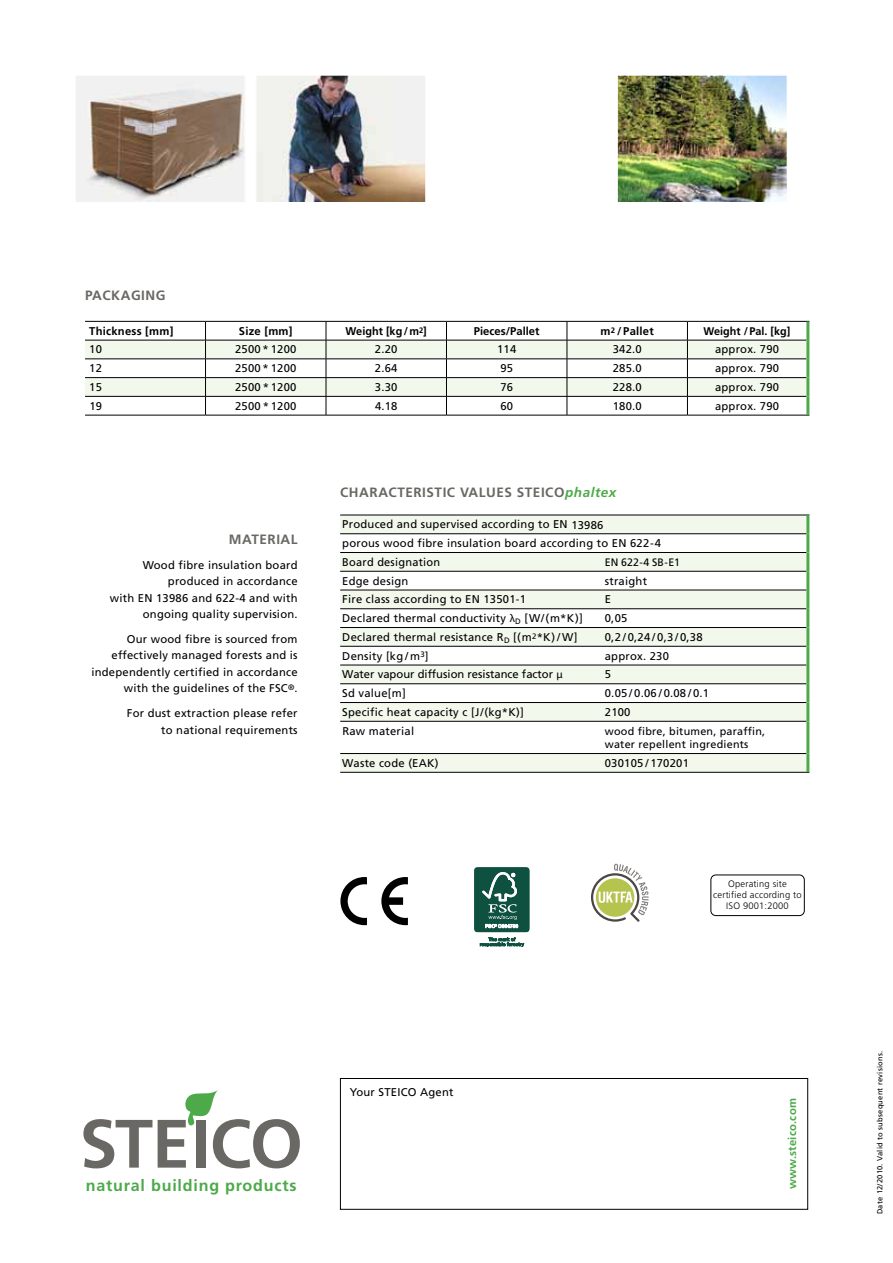
<style>
.page{position:relative;width:893px;height:1263px;background:#fff}
.page>*{position:absolute;margin:0;border:0;box-sizing:border-box;transform-origin:0 0}
.t1{font:700 16.05px "Frutiger";letter-spacing:.05em;color:#4da94a}
.t2{font:700 13.5px "Frutiger";letter-spacing:.04em;color:#6a6864}
.t3{font:italic 700 13.5px "Frutiger";letter-spacing:.04em;color:#4da94a}
.t4{font:11.25px/16.5px "Frutiger";letter-spacing:.02em;color:#000;text-align:right}
.t5{font:700 11.25px "Frutiger";letter-spacing:.02em;color:#000}
.t6{font:11.25px "Frutiger";color:#000}
.t7{font:700 11.25px "Frutiger";letter-spacing:.02em;color:#4da94a}
.t8{font:700 11.1px "Frutiger";color:#000}
.t9{font:10.8px/13.5px "Frutiger";letter-spacing:.02em;color:#000}
.t10{font:300 9.3px/11.2px "Frutiger";letter-spacing:.02em;color:#000;text-align:center}
.t11{font:7.5px "Frutiger";letter-spacing:.03em;color:#000}
.s1{font-family:"Myriad Pro"}
</style>
<div class="page">
<svg style="left:340px;top:516px;width:466px;height:130px;fill:#f3f8ed"></svg>
<svg style="left:340px;top:666px;width:466px;height:106px;fill:#f3f8ed"></svg>
<hr style="left:340px;top:515px;width:469px;height:1px;background:#000">
<hr style="left:340px;top:533px;width:466px;height:1px;background:#000">
<hr style="left:340px;top:552px;width:466px;height:1px;background:#000">
<hr style="left:340px;top:571px;width:466px;height:1px;background:#000">
<hr style="left:340px;top:590px;width:466px;height:1px;background:#000">
<hr style="left:340px;top:608px;width:466px;height:1px;background:#000">
<hr style="left:340px;top:627px;width:466px;height:1px;background:#000">
<hr style="left:340px;top:646px;width:466px;height:1px;background:#000">
<hr style="left:340px;top:665px;width:466px;height:1px;background:#000">
<hr style="left:340px;top:683px;width:466px;height:1px;background:#000">
<hr style="left:340px;top:702px;width:466px;height:1px;background:#000">
<hr style="left:340px;top:721px;width:466px;height:1px;background:#000">
<hr style="left:340px;top:753px;width:466px;height:1px;background:#000">
<hr style="left:340px;top:772px;width:469px;height:1px;background:#000">
<hr style="left:806px;top:515px;width:3px;height:19px;background:#4da94a">
<hr style="left:806px;top:534px;width:3px;height:18px;background:#4da94a">
<hr style="left:806px;top:552px;width:3px;height:19px;background:#4da94a">
<hr style="left:806px;top:571px;width:3px;height:19px;background:#4da94a">
<hr style="left:806px;top:590px;width:3px;height:19px;background:#4da94a">
<hr style="left:806px;top:609px;width:3px;height:18px;background:#4da94a">
<hr style="left:806px;top:627px;width:3px;height:19px;background:#4da94a">
<hr style="left:806px;top:646px;width:3px;height:19px;background:#4da94a">
<hr style="left:806px;top:665px;width:3px;height:19px;background:#4da94a">
<hr style="left:806px;top:684px;width:3px;height:18px;background:#4da94a">
<hr style="left:806px;top:702px;width:3px;height:19px;background:#4da94a">
<hr style="left:806px;top:721px;width:3px;height:32px;background:#4da94a">
<hr style="left:806px;top:753px;width:3px;height:19px;background:#4da94a">
<img style="left:257px;top:76px;width:167px;height:125px">
<div style="left:255px;top:74px;width:171px;height:129px;border:1px solid #fff"></div>
<img style="left:76px;top:76px;width:168px;height:125px">
<div style="left:74px;top:74px;width:172px;height:129px;border:1px solid #fff"></div>
<img style="left:619px;top:76px;width:167px;height:125px">
<div style="left:617px;top:74px;width:171px;height:129px;border:1px solid #fff"></div>
<hr style="left:85px;top:321px;width:121px;height:1px;background:#000">
<hr style="left:206px;top:321px;width:120px;height:1px;background:#000">
<hr style="left:326px;top:321px;width:120px;height:1px;background:#000">
<hr style="left:446px;top:321px;width:121px;height:1px;background:#000">
<hr style="left:567px;top:321px;width:120px;height:1px;background:#000">
<hr style="left:687px;top:321px;width:122px;height:1px;background:#000">
<svg style="left:85px;top:322px;width:721px;height:93px"></svg>
<hr style="left:85px;top:415px;width:121px;height:1px;background:#000">
<hr style="left:206px;top:415px;width:120px;height:1px;background:#000">
<hr style="left:326px;top:415px;width:120px;height:1px;background:#000">
<hr style="left:446px;top:415px;width:121px;height:1px;background:#000">
<hr style="left:567px;top:415px;width:120px;height:1px;background:#000">
<hr style="left:687px;top:415px;width:122px;height:1px;background:#000">
<hr style="left:806px;top:322px;width:3px;height:18px;background:#4da94a">
<hr style="left:806px;top:340px;width:3px;height:19px;background:#4da94a">
<hr style="left:806px;top:359px;width:3px;height:19px;background:#4da94a">
<hr style="left:806px;top:378px;width:3px;height:18px;background:#4da94a">
<hr style="left:806px;top:396px;width:3px;height:19px;background:#4da94a">
<svg style="left:83px;top:1119px;width:69px;height:49px"></svg>
<svg style="left:158px;top:1090px;width:142px;height:78px"></svg>
<div style="left:340px;top:1078px;width:468px;height:131px;border:1px solid #000"></div>
<svg style="left:381px;top:877px;width:27px;height:48px"></svg>
<svg style="left:340px;top:877px;width:27px;height:48px"></svg>
<div style="left:711px;top:875px;width:93px;height:41px;border:1px solid #000;border-radius:5px"></div>
<div style="left:474px;top:867px;width:55px;height:65px;background:#0f5140;border-radius:3px"></div>
<div style="left:474px;top:867px;width:55px;height:65px;border:1px solid #0f5140;border-radius:4px"></div>
<svg style="left:482px;top:872px;width:36px;height:56px"></svg>
<svg style="left:480px;top:937px;width:44px;height:10px"></svg>
<svg style="left:591px;top:864px;width:58px;height:58px"></svg>
<p class="t2" style="left:85px;top:287px;width:82px">Packaging</p>
<p class="t5" style="left:89px;top:324px;width:86px">Thickness [mm]</p>
<p class="t5" style="left:239px;top:324px;width:55px">Size [mm]</p>
<p class="t5" style="left:346px;top:324px;width:83px">Weight [kg/m<sup>2</sup>]</p>
<p class="t5" style="left:474px;top:324px;width:67px">Pieces/Pallet</p>
<p class="t5" style="left:601px;top:324px;width:55px">m<sup>2</sup> / Pallet</p>
<p class="t8" style="left:703px;top:325px;width:89px">Weight / Pal. [kg]</p>
<p class="t4" style="left:89px;top:341px;width:14px">10</p>
<p class="t4" style="left:235px;top:341px;width:63px">2500 * 1200</p>
<p class="t4" style="left:375px;top:341px;width:24px">2.20</p>
<p class="t4" style="left:497px;top:341px;width:21px">114</p>
<p class="t4" style="left:613px;top:341px;width:31px">342.0</p>
<p class="t4" style="left:715px;top:341px;width:66px">approx. 790</p>
<p class="t4" style="left:89px;top:360px;width:14px">12</p>
<p class="t4" style="left:235px;top:360px;width:63px">2500 * 1200</p>
<p class="t4" style="left:375px;top:360px;width:24px">2.64</p>
<p class="t4" style="left:500px;top:360px;width:14px">95</p>
<p class="t4" style="left:613px;top:360px;width:31px">285.0</p>
<p class="t4" style="left:715px;top:360px;width:66px">approx. 790</p>
<p class="t4" style="left:89px;top:379px;width:14px">15</p>
<p class="t4" style="left:235px;top:379px;width:63px">2500 * 1200</p>
<p class="t4" style="left:375px;top:379px;width:24px">3.30</p>
<p class="t4" style="left:500px;top:379px;width:14px">76</p>
<p class="t4" style="left:613px;top:379px;width:31px">228.0</p>
<p class="t4" style="left:715px;top:379px;width:66px">approx. 790</p>
<p class="t4" style="left:89px;top:398px;width:14px">19</p>
<p class="t4" style="left:235px;top:398px;width:63px">2500 * 1200</p>
<p class="t4" style="left:375px;top:398px;width:24px">4.18</p>
<p class="t4" style="left:500px;top:398px;width:14px">60</p>
<p class="t4" style="left:613px;top:398px;width:31px">180.0</p>
<p class="t4" style="left:715px;top:398px;width:66px">approx. 790</p>
<p class="t2" style="left:229px;top:531px;width:70px">Material</p>
<p class="t4" style="left:110px;top:556px;width:189px">Wood fibre insulation board produced in accordance<br>with EN 13986 and 622-4 and with ongoing quality supervision.</p>
<p class="t4" style="left:91px;top:631px;width:208px">Our wood fibre is sourced from effectively managed forests and is independently certified in accordance with the guidelines of the FSC<sup>®</sup>.</p>
<p class="t4" style="left:127px;top:705px;width:172px">For dust extraction please refer to national requirements</p>
<p class="t2" style="left:340px;top:484px;width:194px">characteristic values STEICO</p>
<p class="t3" style="left:565px;top:484px;width:53px">phaltex</p>
<p class="t4" style="left:342px;top:515px;width:320px;line-height:18.8px;text-align:left">Produced and supervised according to EN 13986<br>porous wood fibre insulation board according to EN 622-4<br>Board designation</p>
<p class="t9" style="left:605px;top:555px;width:77px">EN 622-4 SB-E1</p>
<p class="t4" style="left:342px;top:572px;width:68px">Edge design</p>
<p class="t4" style="left:605px;top:572px;width:44px">straight</p>
<p class="t4" style="left:342px;top:591px;width:185px">Fire class according to EN 13501-1</p>
<p class="t4" style="left:605px;top:591px;width:8px">E</p>
<p class="t4" style="left:342px;top:610px;width:242px">Declared thermal conductivity <span class="s1">λ</span><sub>D</sub> [W/(m*K)]</p>
<p class="t4" style="left:605px;top:610px;width:24px">0,05</p>
<p class="t4" style="left:342px;top:629px;width:237px">Declared thermal resistance R<sub>D</sub> [(m<sup>2</sup>*K)/W]</p>
<p class="t4" style="left:605px;top:629px;width:99px">0,2 / 0,24 / 0,3 / 0,38</p>
<p class="t4" style="left:342px;top:647px;width:88px">Density [kg / m<sup>3</sup>]</p>
<p class="t4" style="left:605px;top:647px;width:66px">approx. 230</p>
<p class="t6" style="left:342px;top:668px;width:222px">Water vapour diffusion resistance factor <span class="s1">μ</span></p>
<p class="t4" style="left:605px;top:666px;width:8px">5</p>
<p class="t4" style="left:342px;top:685px;width:65px">Sd value[m]</p>
<p class="t4" style="left:605px;top:685px;width:106px">0.05 / 0.06 / 0.08 / 0.1</p>
<p class="t4" style="left:342px;top:704px;width:183px">Specific heat capacity c [J/(kg*K)]</p>
<p class="t4" style="left:605px;top:704px;width:27px">2100</p>
<p class="t4" style="left:342px;top:722px;width:73px">Raw material</p>
<p class="t9" style="left:605px;top:724px;width:162px">wood fibre, bitumen, paraffin, water repellent ingredients</p>
<p class="t4" style="left:342px;top:755px;width:98px">Waste code (EAK)</p>
<p class="t4" style="left:605px;top:755px;width:86px">030105 / 170201</p>
<p class="t10" style="left:713px;top:878px;width:90px">Operating site certified according to<br>ISO 9001:2000</p>
<h1 class="t1" style="left:86px;top:1176px;width:212px">natural building products</h1>
<p class="t4" style="left:350px;top:1084px;width:105px">Your STEICO Agent</p>
<p class="t7" style="left:786px;top:1189px;width:93px;rotate:-90deg">www.steico.com</p>
<p class="t11" style="left:875px;top:1214px;width:165px;rotate:-90deg">Date 12/2010. Valid to subsequent revisions.</p>
</div>
